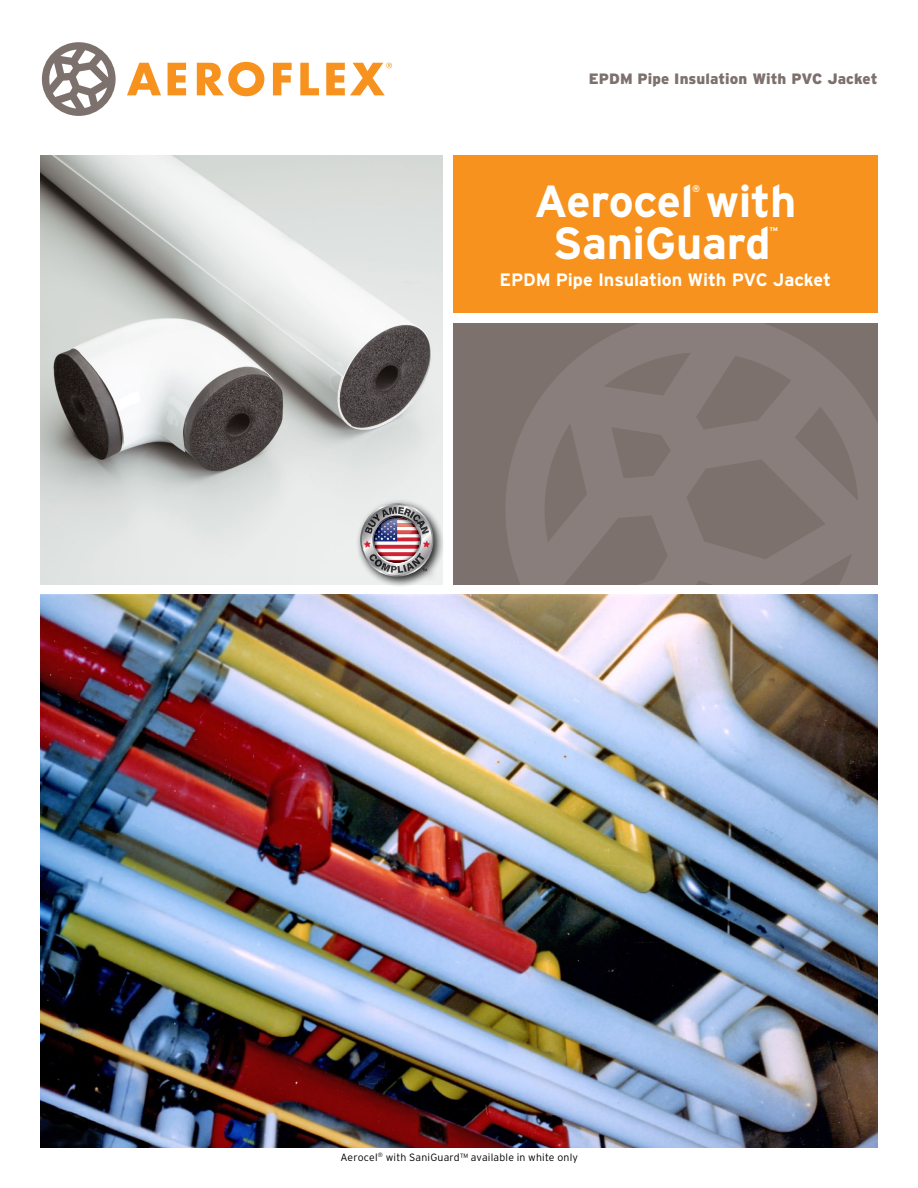
<style>
.page{position:relative;width:918px;height:1188px;background:#fff}
.page>*{position:absolute;margin:0;border:0;box-sizing:border-box;transform-origin:0 0}
.t1{font:700 45px "Interstate";letter-spacing:-.01em;color:#fff}
.t2{font:700 18px "Interstate";letter-spacing:-.01em;color:#fff}
.t3{font:900 15px "Interstate";letter-spacing:.005em;color:#7d716d}
.t4{font:300 10.5px "Interstate";letter-spacing:.015em;color:#000}
.t5{font:700 9.6px "Interstate";color:#fff}
</style>
<div class="page">
<svg style="left:127px;top:63px;width:34px;height:32px"></svg>
<svg style="left:168px;top:63px;width:18px;height:32px"></svg>
<svg style="left:197px;top:62px;width:67px;height:34px"></svg>
<svg style="left:273px;top:63px;width:19px;height:32px"></svg>
<svg style="left:300px;top:63px;width:19px;height:32px"></svg>
<svg style="left:42px;top:42px;width:74px;height:74px"></svg>
<svg style="left:326px;top:63px;width:66px;height:32px"></svg>
<div style="left:453px;top:323px;width:425px;height:261px;background:#7d716d"></div>
<svg style="left:505px;top:323px;width:373px;height:262px;fill:#897e7b"></svg>
<img style="left:40px;top:594px;width:838px;height:554px">
<img style="left:40px;top:156px;width:402px;height:428px">
<div style="left:453px;top:156px;width:425px;height:157px;background:#f7921e"></div>
<div style="left:355px;top:498px;width:89px;height:90px;background:#000;opacity:.85"></div>
<svg style="left:360px;top:503px;width:74px;height:74px"></svg>
<svg style="left:362px;top:505px;width:70px;height:70px"></svg>
<svg style="left:364px;top:507px;width:66px;height:66px;background:#a98e93"></svg>
<img style="left:365px;top:507px;width:32px;height:28px">
<h3 class="t3" style="left:589px;top:70px;width:290px">EPDM Pipe Insulation With PVC Jacket</h3>
<h1 class="t1" style="left:534px;top:176px;width:264px">Aerocel with</h1>
<p class="t5" style="left:692px;top:183px;width:10px">®</p>
<h1 class="t1" style="left:553px;top:218px;width:220px">SaniGuard</h1>
<p class="t5" style="left:770px;top:225px;width:9px">™</p>
<h2 class="t2" style="left:500px;top:269px;width:333px">EPDM Pipe Insulation With PVC Jacket</h2>
<p class="t4" style="left:340px;top:1151px;width:239px">Aerocel<sup>®</sup> with SaniGuard™ available in white only</p>
</div>
